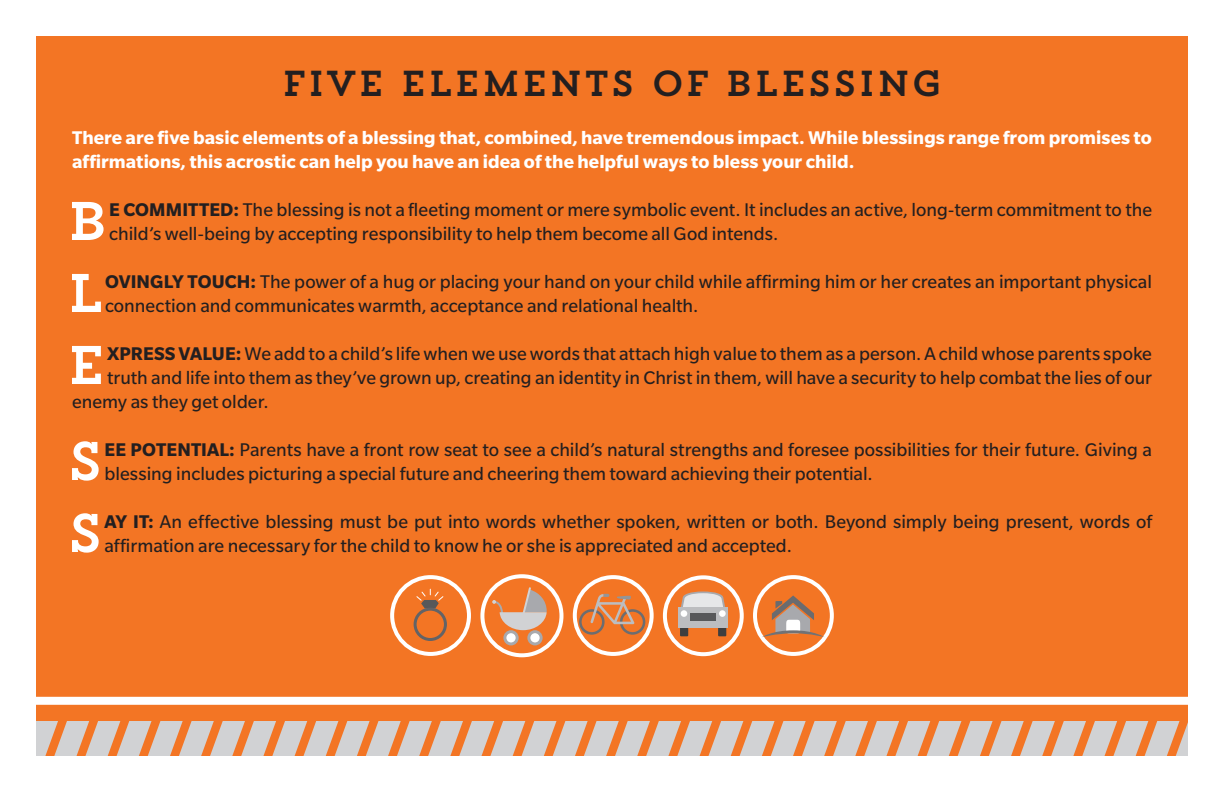
<style>
.page{position:relative;width:1224px;height:792px;background:#fff}
.page>*{position:absolute;margin:0;border:0;box-sizing:border-box;transform-origin:0 0}
.t1{font:54.2px "Trend Slab One";color:#fff}
.t2{font:36px "Trend Slab One";color:#231f20}
.t3{font:20px/24px "Slate Std";color:#231f20}
.t4{font:700 20px/24px "Slate Std";letter-spacing:.005em;color:#fff}
.s1{font-weight:700}
</style>
<div class="page">
<div style="left:36px;top:36px;width:1152px;height:720px;background:#f37524"></div>
<svg style="left:36px;top:721px;width:1152px;height:35px"></svg>
<div style="left:36px;top:697px;width:1152px;height:8px;background:#fff"></div>
<div style="left:390px;top:575px;width:81px;height:81px;border:4px solid #fff;border-radius:50%"></div>
<svg style="left:414px;top:589px;width:33px;height:52px"></svg>
<div style="left:480px;top:574px;width:83px;height:83px;border:4px solid #fff;border-radius:50%"></div>
<div style="left:573px;top:575px;width:81px;height:81px;border:4px solid #fff;border-radius:50%"></div>
<div style="left:663px;top:575px;width:81px;height:81px;border:4px solid #fff;border-radius:50%"></div>
<svg style="left:579px;top:594px;width:66px;height:41px"></svg>
<div style="left:680px;top:624px;width:8px;height:12px;background:#3e3e3f"></div>
<div style="left:718px;top:624px;width:8px;height:12px;background:#3e3e3f"></div>
<div style="left:679px;top:608px;width:49px;height:20px;background:#bcbdc0"></div>
<svg style="left:680px;top:591px;width:46px;height:30px"></svg>
<div style="left:753px;top:575px;width:81px;height:81px;border:4px solid #fff;border-radius:50%"></div>
<svg style="left:762px;top:595px;width:63px;height:42px"></svg>
<svg style="left:503px;top:630px;width:16px;height:15px"></svg>
<div style="left:506px;top:633px;width:10px;height:9px;background:#fff;border-radius:50%"></div>
<svg style="left:527px;top:630px;width:16px;height:15px"></svg>
<div style="left:530px;top:633px;width:10px;height:9px;background:#fff;border-radius:50%"></div>
<svg style="left:492px;top:587px;width:55px;height:43px"></svg>
<p class="t2" style="left:281px;top:60px;width:663px">FIVE ELEMENTS OF BLESSING</p>
<p class="t4" style="left:72px;top:125px;width:1081px">There are five basic elements of a blessing that, combined, have tremendous impact. While blessings range from promises to affirmations, this acrostic can help you have an idea of the helpful ways to bless your child.</p>
<p class="t1" style="left:66px;top:186px;width:45px">B</p>
<p class="t3" style="left:109px;top:197px;width:1044px"><span class="s1">E COMMITTED:</span> The blessing is not a fleeting moment or mere symbolic event. It includes an active, long-term commitment to the child’s well-being by accepting responsibility to help them become all God intends.</p>
<p class="t1" style="left:66px;top:258px;width:41px">L</p>
<p class="t3" style="left:105px;top:269px;width:1049px"><span class="s1">OVINGLY TOUCH:</span> The power of a hug or placing your hand on your child while affirming him or her creates an important physical connection and communicates warmth, acceptance and relational health.</p>
<p class="t1" style="left:66px;top:330px;width:43px">E</p>
<p class="t3" style="left:107px;top:341px;width:1046px"><span class="s1">XPRESS VALUE:</span> We add to a child’s life when we use words that attach high value to them as a person. A child whose parents spoke</p>
<p class="t3" style="left:107px;top:365px;width:1047px">truth and life into them as they’ve grown up, creating an identity in Christ in them, will have a security to help combat the lies of our</p>
<p class="t3" style="left:72px;top:389px;width:198px">enemy as they get older.</p>
<p class="t1" style="left:66px;top:426px;width:40px">S</p>
<p class="t3" style="left:104px;top:437px;width:1049px"><span class="s1">EE POTENTIAL:</span> Parents have a front row seat to see a child’s natural strengths and foresee possibilities for their future. Giving a blessing includes picturing a special future and cheering them toward achieving their potential.</p>
<p class="t1" style="left:66px;top:498px;width:40px">S</p>
<p class="t3" style="left:104px;top:509px;width:1049px"><span class="s1">AY IT:</span> An effective blessing must be put into words whether spoken, written or both. Beyond simply being present, words of affirmation are necessary for the child to know he or she is appreciated and accepted.</p>
</div>
